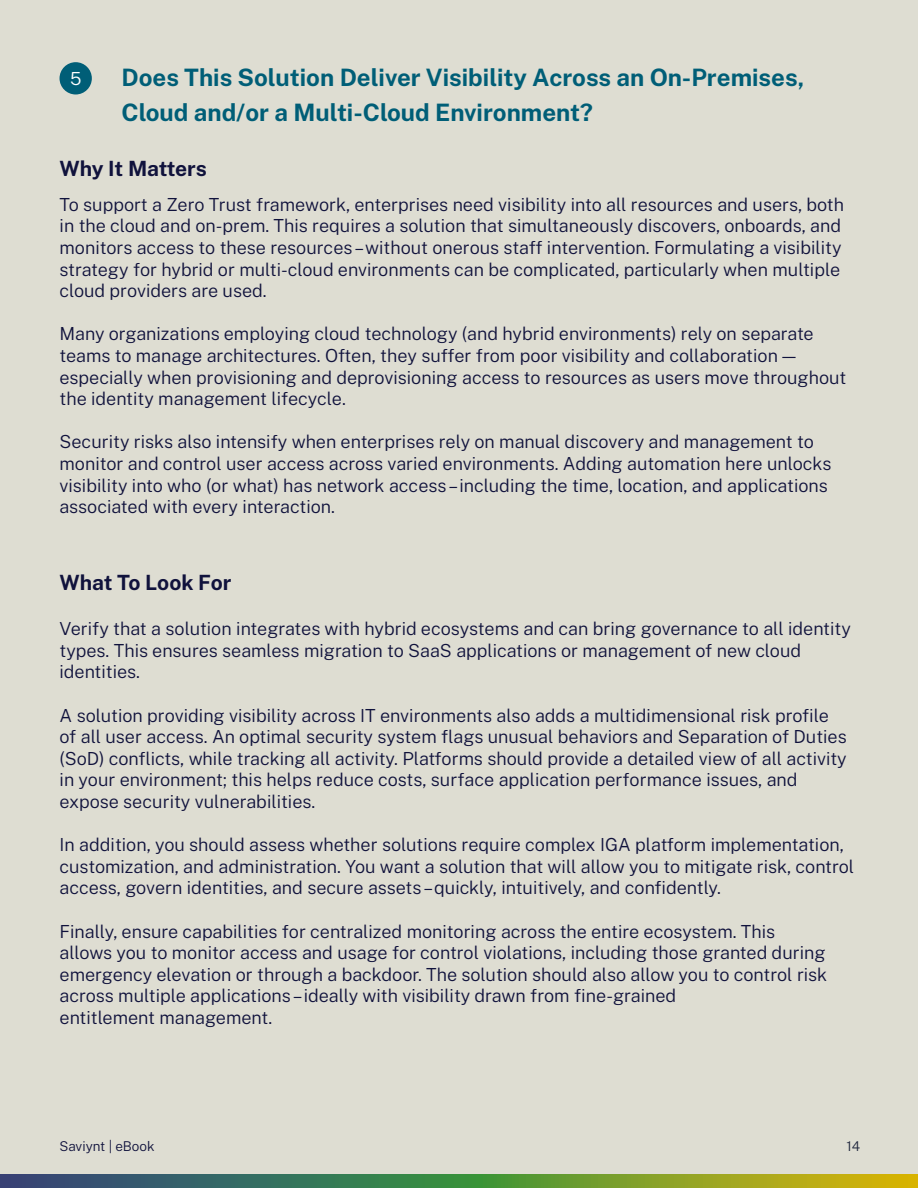
<style>
.page{position:relative;width:918px;height:1188px;background:#deddd2}
.page>*{position:absolute;margin:0;border:0;box-sizing:border-box;transform-origin:0 0}
.t1{font:700 24px/34.5px "Public Sans";color:#005e77}
.t2{font:700 21px "Public Sans";letter-spacing:-.005em;color:#10123c}
.t3{font:300 18px/21.6px "Public Sans";color:#10123c}
.t4{font:300 18px "Public Sans";color:#fff}
.t5{font:300 13.5px "Public Sans";color:#10123c}
.t6{font:300 13.5px "Public Sans";color:#21283e}
</style>
<div class="page">
<svg style="left:0;top:1174px;width:918px;height:14px;background:#628641"></svg>
<div style="left:60px;top:62px;width:32px;height:32px;background:#005e77;border-radius:50%"></div>
<p class="t4" style="left:70px;top:66px;width:13px">5</p>
<h1 class="t1" style="left:122px;top:59px;width:684px">Does This Solution Deliver Visibility Across an On-Premises,<br>Cloud and/or a Multi-Cloud Environment?</h1>
<p class="t2" style="left:60px;top:153px;width:149px">Why It Matters</p>
<p class="t3" style="left:60px;top:193px;width:786px">To support a Zero Trust framework, enterprises need visibility into all resources and users, both in the cloud and on-prem. This requires a solution that simultaneously discovers, onboards, and monitors access to these resources – without onerous staff intervention. Formulating a visibility strategy for hybrid or multi-cloud environments can be complicated, particularly when multiple cloud providers are used.</p>
<p class="t3" style="left:60px;top:322px;width:788px">Many organizations employing cloud technology (and hybrid environments) rely on separate teams to manage architectures. Often, they suffer from poor visibility and collaboration — especially when provisioning and deprovisioning access to resources as users move throughout the identity management lifecycle.</p>
<p class="t3" style="left:60px;top:430px;width:773px">Security risks also intensify when enterprises rely on manual discovery and management to monitor and control user access across varied environments. Adding automation here unlocks visibility into who (or what) has network access – including the time, location, and applications associated with every interaction.</p>
<p class="t2" style="left:60px;top:566px;width:173px">What To Look For</p>
<p class="t3" style="left:60px;top:617px;width:793px">Verify that a solution integrates with hybrid ecosystems and can bring governance to all identity types. This ensures seamless migration to SaaS applications or management of new cloud identities.</p>
<p class="t3" style="left:60px;top:703px;width:789px">A solution providing visibility across IT environments also adds a multidimensional risk profile of all user access. An optimal security system flags unusual behaviors and Separation of Duties (SoD) conflicts, while tracking all activity. Platforms should provide a detailed view of all activity in your environment; this helps reduce costs, surface application performance issues, and expose security vulnerabilities.</p>
<p class="t3" style="left:60px;top:833px;width:796px">In addition, you should assess whether solutions require complex IGA platform implementation, customization, and administration. You want a solution that will allow you to mitigate risk, control access, govern identities, and secure assets – quickly, intuitively, and confidently.</p>
<p class="t3" style="left:60px;top:919px;width:769px">Finally, ensure capabilities for centralized monitoring across the entire ecosystem. This allows you to monitor access and usage for control violations, including those granted during emergency elevation or through a backdoor. The solution should also allow you to control risk across multiple applications – ideally with visibility drawn from fine-grained<br>entitlement management.</p>
<p class="t5" style="left:60px;top:1137px;width:97px">Saviynt | eBook</p>
<p class="t6" style="left:846px;top:1137px;width:15px">14</p>
</div>
